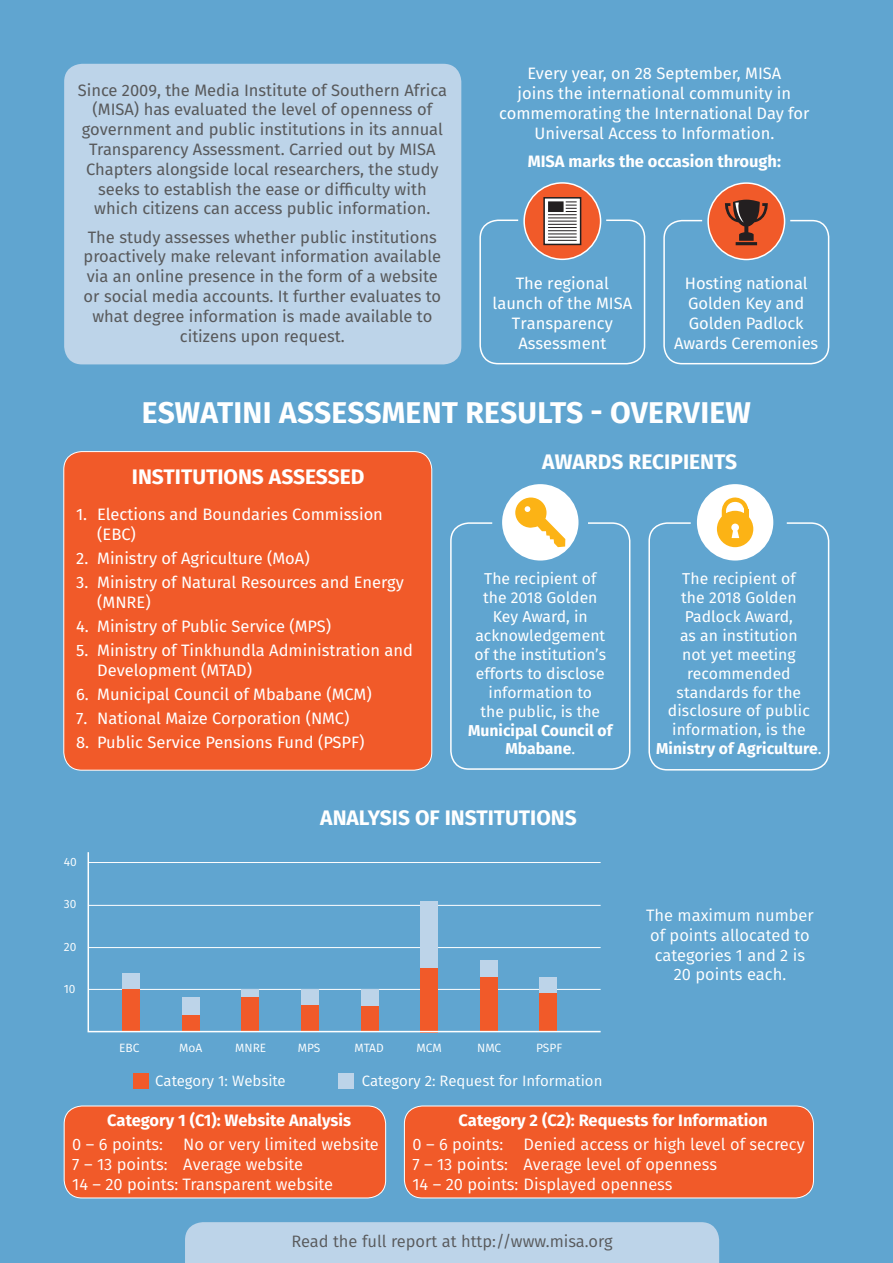
<style>
.page{position:relative;width:893px;height:1263px;background:#60a5d0}
.page>*{position:absolute;margin:0;border:0;box-sizing:border-box;transform-origin:0 0}
.Heading_1{font:700 30px "Fira Sans";letter-spacing:.01em;color:#fff}
.Heading_2{font:700 21px "Fira Sans";color:#fff}
.White_Text{font:16.5px/19.8px "Fira Sans";color:#fff}
.Grey_Text{font:16.5px/19.8px "Fira Sans";color:#58595b;text-align:center}
.White_tabs{font:16.5px "Fira Sans";color:#fff}
.White_Text-2{font:16.5px/19.8px "Fira Sans";color:#fff;text-align:center}
.Heading_3{font:700 16.5px "Fira Sans";color:#fff}
.Grey_Text-2{font:16.5px "Fira Sans";color:#58595b}
.White_Text-3{font:700 16.5px "Fira Sans";color:#fff}
.White_Text-4{font:15.75px/18.9px "Fira Sans";color:#fff;text-align:center}
.t1{font:15px "Fira Sans";color:#fff}
.t2{font:12px "Fira Sans";color:#fff}
.s1{font-weight:700}
</style>
<div class="page">
<div style="left:64px;top:1106px;width:322px;height:92px;background:#f15a29;border-radius:18px"></div>
<div style="left:64px;top:1105px;width:322px;height:93px;border:1px solid #fff;border-radius:18px"></div>
<div style="left:185px;top:1222px;width:534px;height:41px;background:#bdd4e9"></div>
<div style="left:404px;top:1106px;width:409px;height:92px;background:#f15a29;border-radius:18px"></div>
<div style="left:404px;top:1105px;width:410px;height:93px;border:1px solid #fff;border-radius:18px"></div>
<div style="left:64px;top:452px;width:368px;height:318px;background:#f15a29;border-radius:18px"></div>
<div style="left:63px;top:451px;width:369px;height:319px;border:1px solid #fff;border-radius:18px"></div>
<div style="left:133px;top:1073px;width:15px;height:15px;background:#f15a29"></div>
<div style="left:339px;top:1073px;width:15px;height:15px;background:#bdd4e9"></div>
<div style="left:450px;top:522px;width:180px;height:248px;border:2px solid #fff;border-radius:18px"></div>
<div style="left:648px;top:522px;width:181px;height:248px;border:2px solid #fff;border-radius:18px"></div>
<div style="left:502px;top:484px;width:76px;height:76px;background:#fff;border-radius:50%"></div>
<svg style="left:515px;top:497px;width:50px;height:50px"></svg>
<div style="left:697px;top:484px;width:76px;height:76px;background:#fff;border-radius:50%"></div>
<svg style="left:717px;top:497px;width:36px;height:50px"></svg>
<div style="left:479px;top:220px;width:166px;height:144px;border:2px solid #fff;border-radius:18px"></div>
<div style="left:663px;top:220px;width:166px;height:144px;border:2px solid #fff;border-radius:18px"></div>
<div style="left:524px;top:183px;width:77px;height:76px;background:#f15a29;border-radius:50%"></div>
<div style="left:523px;top:182px;width:78px;height:78px;border:2px solid #fff;border-radius:50%"></div>
<div style="left:544px;top:198px;width:37px;height:46px;background:#fff"></div>
<div style="left:543px;top:197px;width:38px;height:48px;border:2px solid #231f20"></div>
<svg style="left:548px;top:201px;width:29px;height:40px"></svg>
<div style="left:708px;top:183px;width:77px;height:76px;background:#f15a29;border-radius:50%"></div>
<div style="left:707px;top:182px;width:78px;height:78px;border:2px solid #fff;border-radius:50%"></div>
<svg style="left:724px;top:200px;width:44px;height:45px"></svg>
<div style="left:64px;top:64px;width:397px;height:300px;background:#bdd4e9;border-radius:18px"></div>
<svg style="left:87px;top:852px;width:514px;height:181px"></svg>
<p class="Grey_Text" style="left:78px;top:79px;width:371px">Since 2009, the Media Institute of Southern Africa (MISA) has evaluated the level of openness of government and public institutions in its annual Transparency Assessment. Carried out by MISA Chapters alongside local researchers, the study seeks to establish the ease or difficulty with which citizens can access public information.</p>
<p class="Grey_Text" style="left:84px;top:227px;width:359px">The study assesses whether public institutions proactively make relevant information available via an online presence in the form of a website or social media accounts. It further evaluates to what degree information is made available to citizens upon request.</p>
<p class="White_Text" style="left:499px;top:63px;width:312px;text-align:center">Every year, on 28 September, MISA<br>joins the international community in commemorating the International Day for Universal Access to Information.</p>
<p class="White_Text-3" style="left:528px;top:147px;width:255px">MISA marks the occasion through:</p>
<p class="White_Text" style="left:492px;top:273px;width:141px;text-align:center">The regional launch of the MISA<br>Transparency<br>Assessment</p>
<p class="White_Text" style="left:674px;top:273px;width:146px;text-align:center">Hosting national<br>Golden Key and<br>Golden Padlock<br>Awards Ceremonies</p>
<p class="Heading_1" style="left:142px;top:387px;width:610px">ESWATINI ASSESSMENT RESULTS - OVERVIEW</p>
<p class="Heading_2" style="left:132px;top:459px;width:234px">INSTITUTIONS ASSESSED</p>
<p class="White_Text" style="left:97px;top:504px;width:287px;text-indent:-21px">1. Elections and Boundaries Commission (EBC)</p>
<p class="White_Text" style="left:76px;top:548px;width:235px">2. Ministry of Agriculture (MoA)</p>
<p class="White_Text" style="left:97px;top:572px;width:308px;text-indent:-21px">3. Ministry of Natural Resources and Energy (MNRE)</p>
<p class="White_Text" style="left:76px;top:616px;width:256px">4. Ministry of Public Service (MPS)</p>
<p class="White_Text" style="left:97px;top:640px;width:317px;text-indent:-21px">5. Ministry of Tinkhundla Administration and<br>Development (MTAD)</p>
<p class="White_Text" style="left:76px;top:684px;width:297px">6. Municipal Council of Mbabane (MCM)</p>
<p class="White_Text" style="left:76px;top:708px;width:275px">7. National Maize Corporation (NMC)</p>
<p class="White_Text" style="left:76px;top:732px;width:290px">8. Public Service Pensions Fund (PSPF)</p>
<p class="Heading_2" style="left:542px;top:444px;width:196px">AWARDS RECIPIENTS</p>
<p class="White_Text-4" style="left:468px;top:569px;width:146px">The recipient of<br>the 2018 Golden<br>Key Award, in acknowledgement of the institution’s efforts to disclose information to<br>the public, is the<br><span class="s1">Municipal Council of<br>Mbabane</span>.</p>
<p class="White_Text-4" style="left:656px;top:569px;width:167px">The recipient of<br>the 2018 Golden<br>Padlock Award,<br>as an institution<br>not yet meeting recommended standards for the disclosure of public information, is the<br><span class="s1">Ministry of Agriculture</span>.</p>
<p class="t2" style="left:64px;top:852px;width:15px">40</p>
<p class="t2" style="left:64px;top:895px;width:14px">30</p>
<p class="t2" style="left:64px;top:937px;width:14px">20</p>
<p class="t2" style="left:64px;top:980px;width:13px">10</p>
<p class="Heading_2" style="left:320px;top:800px;width:258px">ANALYSIS OF INSTITUTIONS</p>
<p class="t2" style="left:119px;top:1039px;width:22px">EBC</p>
<p class="t2" style="left:179px;top:1039px;width:25px">MoA</p>
<p class="t2" style="left:235px;top:1039px;width:33px">MNRE</p>
<p class="t2" style="left:298px;top:1039px;width:24px">MPS</p>
<p class="t2" style="left:355px;top:1039px;width:31px">MTAD</p>
<p class="t2" style="left:417px;top:1039px;width:27px">MCM</p>
<p class="t2" style="left:477px;top:1039px;width:26px">NMC</p>
<p class="t2" style="left:536px;top:1039px;width:28px">PSPF</p>
<p class="t1" style="left:155px;top:1069px;width:132px">Category 1: Website</p>
<p class="t1" style="left:362px;top:1069px;width:242px">Category 2: Request for Information</p>
<p class="White_Text-2" style="left:646px;top:905px;width:169px">The maximum number of points allocated to categories 1 and 2 is<br>20 points each.</p>
<p class="Heading_3" style="left:107px;top:1106px;width:245px">Category 1 (C1): Website Analysis</p>
<p class="White_tabs" style="left:72px;top:1132px;width:308px">0 – 6 points: No or very limited website</p>
<p class="White_tabs" style="left:72px;top:1152px;width:232px">7 – 13 points: Average website</p>
<p class="White_tabs" style="left:72px;top:1171px;width:262px">14 – 20 points: Transparent website</p>
<p class="Heading_3" style="left:459px;top:1106px;width:311px">Category 2 (C2): Requests for Information</p>
<p class="White_tabs" style="left:412px;top:1132px;width:394px">0 – 6 points: Denied access or high level of secrecy</p>
<p class="White_tabs" style="left:412px;top:1152px;width:306px">7 – 13 points: Average level of openness</p>
<p class="White_tabs" style="left:412px;top:1171px;width:261px">14 – 20 points: Displayed openness</p>
<p class="Grey_Text-2" style="left:291px;top:1228px;width:323px">Read the full report at http://www.misa.org</p>
</div>
